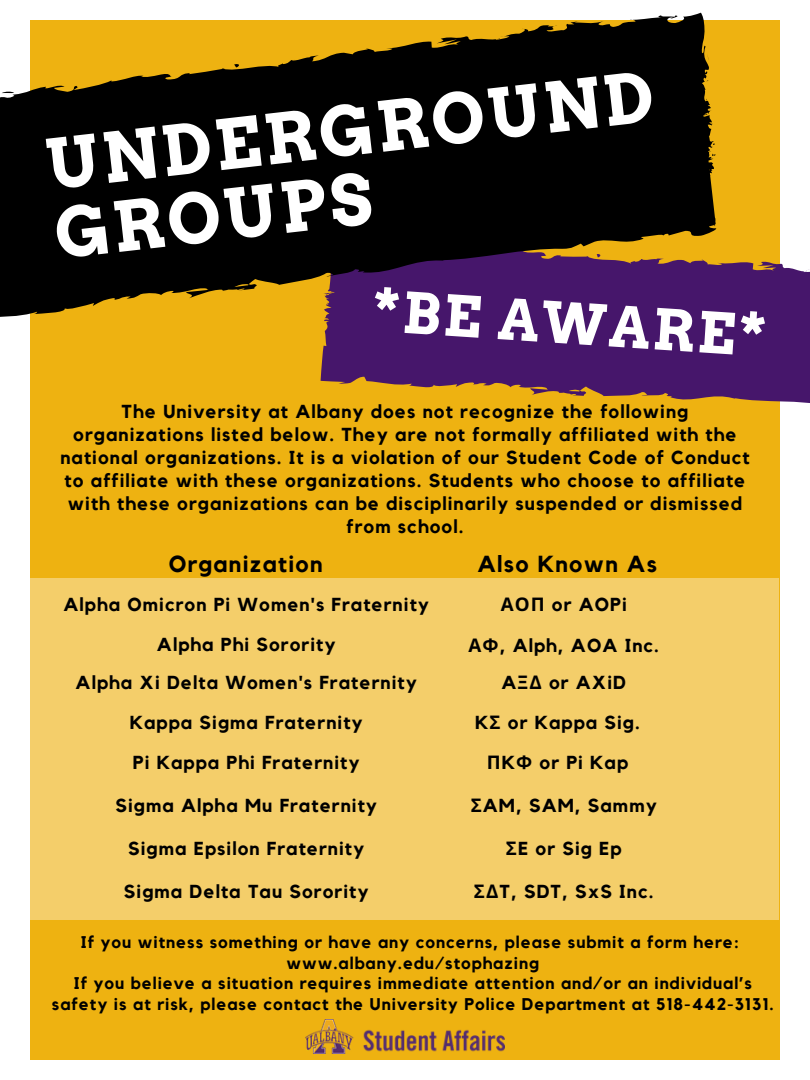
<style>
.page{position:relative;width:810px;height:1080px;background:#fff}
.page>*{position:absolute;margin:0;border:0;box-sizing:border-box;transform-origin:0 0}
.t1{font:700 68.75px/70.9px "Arvo";color:#fff}
.t2{font:700 56.25px "Arvo";color:#fff}
.t3{font:700 23.12px "Kollektif";letter-spacing:.055em;color:#000}
.t4{font:700 18.75px/23px "Kollektif";letter-spacing:.055em;color:#000;text-align:center}
.t5{font:700 16.88px/20.7px "Kollektif";letter-spacing:.055em;color:#000;text-align:center}
.s1{font-family:"Noto Sans"}
</style>
<div class="page">
<div style="left:30px;top:20px;width:750px;height:1040px;background:#eeb211"></div>
<div style="left:30px;top:579px;width:749px;height:341px;background:#f4ce6a"></div>
<svg style="left:320px;top:261px;width:490px;height:142px;background:#5f2d5f"></svg>
<svg style="left:0;top:12px;width:731px;height:316px;fill:#000"></svg>
<img style="left:305px;top:1019px;width:200px;height:34px">
<h1 class="t1" style="left:43px;top:128px;width:611px;rotate:-6deg">UNDERGROUND<br>GROUPS</h1>
<h2 class="t2" style="left:375px;top:276px;width:396px;rotate:4deg">*BE AWARE*</h2>
<p class="t4" style="left:60px;top:401px;width:691px">The University at Albany does not recognize the following organizations listed below. They are not formally affiliated with the national organizations. It is a violation of our Student Code of Conduct to affiliate with these organizations. Students who choose to affiliate with these organizations can be disciplinarily suspended or dismissed from school.</p>
<p class="t3" style="left:169px;top:553px;width:155px">Organization</p>
<p class="t3" style="left:477px;top:553px;width:181px">Also Known As</p>
<p class="t4" style="left:63px;top:594px;width:367px">Alpha Omicron Pi Women's Fraternity</p>
<p class="t4" style="left:501px;top:594px;width:128px"><span class="s1">ΑΟΠ</span> or AOPi</p>
<p class="t4" style="left:157px;top:633px;width:180px">Alpha Phi Sorority</p>
<p class="t4" style="left:469px;top:635px;width:192px"><span class="s1">ΑΦ</span>, Alph, AOA Inc.</p>
<p class="t4" style="left:76px;top:672px;width:343px">Alpha Xi Delta Women's Fraternity</p>
<p class="t4" style="left:502px;top:672px;width:126px">A<span class="s1">ΞΔ</span> or AXiD</p>
<p class="t4" style="left:130px;top:712px;width:234px">Kappa Sigma Fraternity</p>
<p class="t4" style="left:475px;top:712px;width:166px">K<span class="s1">Σ</span> or Kappa Sig.</p>
<p class="t4" style="left:133px;top:751px;width:228px">Pi Kappa Phi Fraternity</p>
<p class="t4" style="left:115px;top:795px;width:263px">Sigma Alpha Mu Fraternity</p>
<p class="t4" style="left:128px;top:838px;width:238px">Sigma Epsilon Fraternity</p>
<p class="t4" style="left:487px;top:751px;width:143px"><span class="s1">Π</span>K<span class="s1">Φ</span> or Pi Kap</p>
<p class="t4" style="left:471px;top:795px;width:188px"><span class="s1">Σ</span>AM, SAM, Sammy</p>
<p class="t4" style="left:506px;top:838px;width:117px"><span class="s1">Σ</span>E or Sig Ep</p>
<p class="t4" style="left:124px;top:881px;width:246px">Sigma Delta Tau Sorority</p>
<p class="t4" style="left:474px;top:881px;width:181px"><span class="s1">ΣΔ</span>T, SDT, SxS Inc.</p>
<p class="t5" style="left:81px;top:932px;width:660px">If you witness something or have any concerns, please submit a form here:</p>
<p class="t5" style="left:52px;top:974px;width:723px">If you believe a situation requires immediate attention and/or an individual’s safety is at risk, please contact the University Police Department at 518-442-3131.</p>
<p class="t5" style="left:287px;top:953px;width:254px">www.albany.edu/stophazing</p>
</div>
